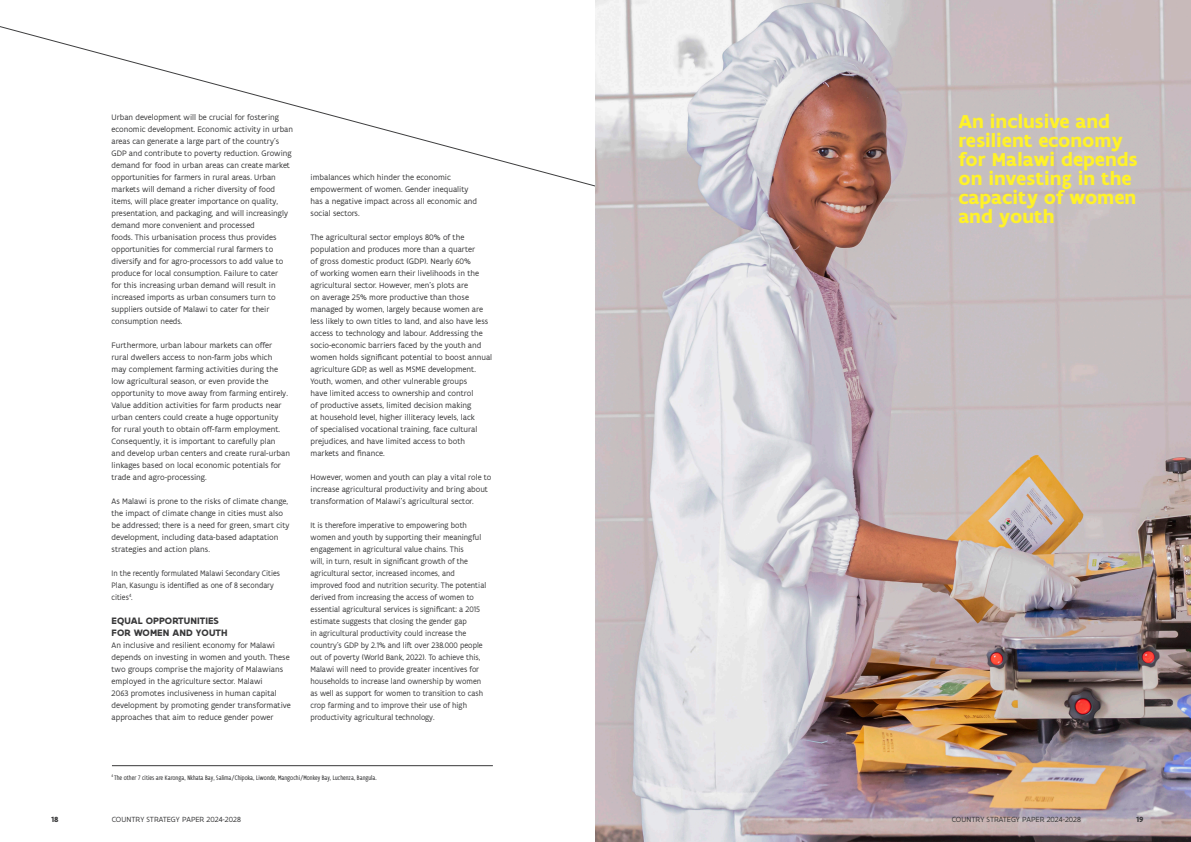
<style>
.page{position:relative;width:1191px;height:842px;background:#fff}
.page>*{position:absolute;margin:0;border:0;box-sizing:border-box;transform-origin:0 0}
.body{font:700 20px/19px "Flanders Art Sans";color:#fff229}
.body-2{font:700 10px/12px "Flanders Art Sans";letter-spacing:.005em;color:#383839}
.body-3{font:8.5px/12px "Flanders Art Sans";color:#383839}
.body-4{font:8.5px/12px "Flanders Art Sans";color:#383839;scale:.95 1}
.body-5{font:8.5px/12px "Flanders Art Sans";color:#383839;scale:.93 1}
.t1{font:8px "Flanders Art Sans";letter-spacing:.005em;color:#383839}
.t2{font:700 8px "Flanders Art Sans";color:#383839}
.body-6{font:condensed 7px "Flanders Art Sans";color:#383839}
</style>
<div class="page">
<img style="left:595px;top:0;width:596px;height:842px">
<hr style="left:112px;top:765px;width:381px;height:1px;background:#383839">
<p class="body-3" style="left:111px;top:111px;width:183px">Urban development will be crucial for fostering economic development. Economic activity in urban areas can generate a large part of the country’s GDP and contribute to poverty reduction. Growing demand for food in urban areas can create market opportunities for farmers in rural areas. Urban markets will demand a richer diversity of food items, will place greater importance on quality, presentation, and packaging, and will increasingly demand more convenient and processed<br>foods. This urbanisation process thus provides opportunities for commercial rural farmers to diversify and for agro-processors to add value to produce for local consumption. Failure to cater<br>for this increasing urban demand will result in increased imports as urban consumers turn to suppliers outside of Malawi to cater for their consumption needs.</p>
<p class="body-3" style="left:111px;top:339px;width:180px">Furthermore, urban labour markets can offer rural dwellers access to non-farm jobs which<br>may complement farming activities during the low agricultural season, or even provide the opportunity to move away from farming entirely.<br>Value addition activities for farm products near urban centers could create a huge opportunity for rural youth to obtain off-farm employment.<br>Consequently, it is important to carefully plan and develop urban centers and create rural-urban linkages based on local economic potentials for trade and agro-processing.</p>
<p class="body-3" style="left:111px;top:495px;width:179px">As Malawi is prone to the risks of climate change, the impact of climate change in cities must also be addressed; there is a need for green, smart city development, including data-based adaptation strategies and action plans.</p>
<p class="body-5" style="left:111px;top:567px;width:183px">In the recently formulated Malawi Secondary Cities<br>Plan, Kasungu is identified as one of 8 secondary cities<sup>4</sup>.</p>
<p class="body-2" style="left:112px;top:615px;width:117px">EQUAL OPPORTUNITIES<br>FOR WOMEN AND YOUTH</p>
<p class="body-3" style="left:111px;top:639px;width:181px">An inclusive and resilient economy for Malawi depends on investing in women and youth. These two groups comprise the majority of Malawians employed in the agriculture sector. Malawi<br>2063 promotes inclusiveness in human capital development by promoting gender transformative approaches that aim to reduce gender power</p>
<p class="body-3" style="left:310px;top:171px;width:168px">imbalances which hinder the economic empowerment of women. Gender inequality has a negative impact across all economic and social sectors.</p>
<p class="body-3" style="left:310px;top:231px;width:183px">The agricultural sector employs 80% of the population and produces more than a quarter<br>of gross domestic product (GDP). Nearly 60%<br>of working women earn their livelihoods in the agricultural sector. However, men’s plots are<br>on average 25% more productive than those managed by women, largely because women are less likely to own titles to land, and also have less access to technology and labour. Addressing the socio-economic barriers faced by the youth and women holds significant potential to boost annual agriculture GDP, as well as MSME development.<br>Youth, women, and other vulnerable groups<br>have limited access to ownership and control<br>of productive assets, limited decision making<br>at household level, higher illiteracy levels, lack<br>of specialised vocational training, face cultural prejudices, and have limited access to both markets and finance.</p>
<p class="body-3" style="left:310px;top:471px;width:182px">However, women and youth can play a vital role to increase agricultural productivity and bring about transformation of Malawi’s agricultural sector.</p>
<p class="body-4" style="left:310px;top:519px;width:186px">It is therefore imperative to empowering both women and youth by supporting their meaningful engagement in agricultural value chains. This<br>will, in turn, result in significant growth of the agricultural sector, increased incomes, and improved food and nutrition security. The potential derived from increasing the access of women to essential agricultural services is significant: a 2015 estimate suggests that closing the gender gap<br>in agricultural productivity could increase the country’s GDP by 2.1% and lift over 238.000 people out of poverty (World Bank, 2022). To achieve this, Malawi will need to provide greater incentives for households to increase land ownership by women as well as support for women to transition to cash crop farming and to improve their use of high productivity agricultural technology.</p>
<p class="body-6" style="left:112px;top:773px;width:267px"><sup>4</sup> The other 7 cities are Karonga, Nkhata Bay, Salima/Chipoka, Liwonde, Mangochi/Monkey Bay, Luchenza, Bangula.</p>
<p class="body" style="left:958px;top:113px;width:181px">An inclusive and resilient economy for Malawi depends on investing in the capacity of women and youth</p>
<p class="t2" style="left:51px;top:814px;width:9px">18</p>
<p class="t1" style="left:112px;top:814px;width:131px">COUNTRY STRATEGY PAPER 2024-2028</p>
<p class="t1" style="left:951px;top:814px;width:131px">COUNTRY STRATEGY PAPER 2024-2028</p>
<p class="t2" style="left:1136px;top:814px;width:9px">19</p>
</div>
